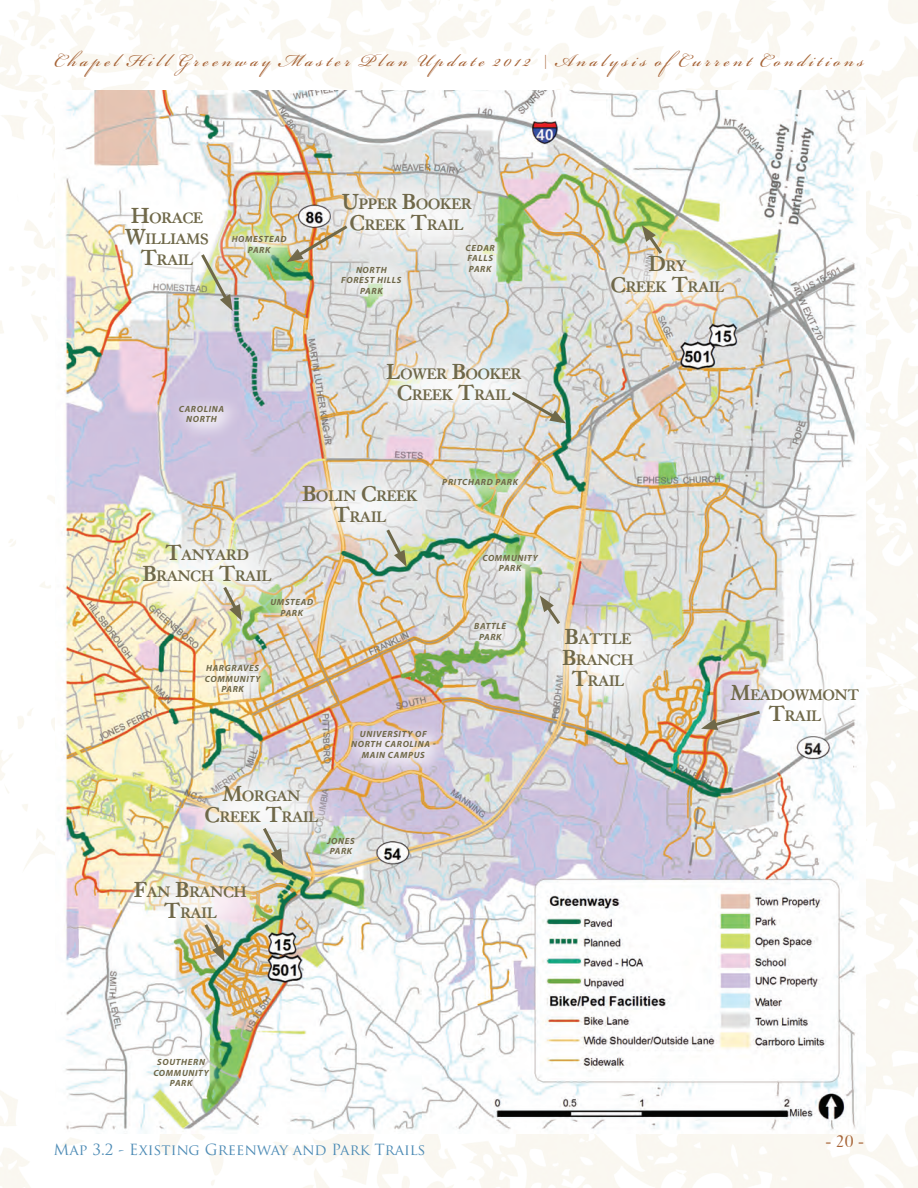
<style>
.page{position:relative;width:918px;height:1188px;background:#fff}
.page>*{position:absolute;margin:0;border:0;box-sizing:border-box;transform-origin:0 0}
.t1{font:27px "Bickham Script Pro";letter-spacing:.14em;color:#a66336}
.t2{font:18px "Bliss Normal";color:#a66336}
.t3{font:15px "Trajan Pro";color:#4d8bb5}
.t4{font:700 14.7px/21px "Bliss";color:#6f6849;text-align:center}
.t5{font:italic 700 9px/10.5px "Myriad Pro";letter-spacing:.07em;color:#6f6849;text-align:center}
.s1{font-family:"Californian FB";font-size:15px}
.s2{font-size:21px}
</style>
<div class="page">
<img style="left:56px;top:90px;width:810px;height:1043px">
<img style="left:268px;top:451px;width:185px;height:108px">
<svg style="left:306px;top:159px;width:200px;height:109px"></svg>
<img style="left:576px;top:221px;width:183px;height:109px">
<img style="left:170px;top:751px;width:183px;height:109px">
<svg style="left:384px;top:526px;width:23px;height:41px"></svg>
<svg style="left:260px;top:825px;width:23px;height:40px"></svg>
<svg style="left:287px;top:223px;width:64px;height:39px;background:#d2c3b0"></svg>
<svg style="left:642px;top:225px;width:23px;height:32px"></svg>
<svg style="left:352px;top:329px;width:204px;height:108px"></svg>
<img style="left:527px;top:594px;width:142px;height:129px">
<svg style="left:540px;top:596px;width:23px;height:31px"></svg>
<svg style="left:695px;top:650px;width:198px;height:109px"></svg>
<svg style="left:701px;top:708px;width:62px;height:22px"></svg>
<img style="left:99px;top:847px;width:183px;height:109px">
<svg style="left:202px;top:921px;width:23px;height:41px"></svg>
<img style="left:108px;top:509px;width:198px;height:110px">
<svg style="left:221px;top:584px;width:21px;height:37px"></svg>
<div style="left:454px;top:233px;width:58px;height:56px;background:#fff;opacity:.75"></div>
<div style="left:315px;top:826px;width:56px;height:46px;background:#fff;opacity:.75"></div>
<div style="left:142px;top:1047px;width:84px;height:57px;background:#fff;opacity:.75"></div>
<div style="left:330px;top:255px;width:88px;height:56px;background:#fff;opacity:.75"></div>
<div style="left:431px;top:467px;width:104px;height:35px;background:#fff;opacity:.75"></div>
<div style="left:221px;top:224px;width:82px;height:46px;background:#fff;opacity:.75"></div>
<div style="left:463px;top:611px;width:60px;height:46px;background:#fff;opacity:.75"></div>
<div style="left:260px;top:587px;width:70px;height:46px;background:#fff;opacity:.75"></div>
<div style="left:471px;top:543px;width:84px;height:46px;background:#fff;opacity:.75"></div>
<div style="left:194px;top:653px;width:83px;height:57px;background:#fff;opacity:.75"></div>
<div style="left:168px;top:394px;width:72px;height:46px;background:#fff;opacity:.75"></div>
<div style="left:340px;top:719px;width:112px;height:57px;background:#fff;opacity:.75"></div>
<svg style="left:509px;top:389px;width:57px;height:35px;background:#c9cabc"></svg>
<svg style="left:89px;top:173px;width:153px;height:130px"></svg>
<svg style="left:198px;top:251px;width:35px;height:60px;background:#ceccb4"></svg>
<h1 class="t1" style="left:54px;top:41px;width:811px">Chapel Hill Greenway Master Plan Update 2012 <span class="s1">|</span> Analysis ofCurrent Conditions</h1>
<h3 class="t4" style="left:125px;top:208px;width:84px"><span class="s2">H</span>ORACE<br><span class="s2">W</span>ILLIAMS<br><span class="s2">T</span>RAIL</h3>
<p class="t5" style="left:232px;top:234px;width:57px">HOMESTEAD<br>PARK</p>
<h3 class="t4" style="left:342px;top:193px;width:131px"><span class="s2">U</span>PPER <span class="s2">B</span>OOKER<br><span class="s2">C</span>REEK <span class="s2">T</span>RAIL</h3>
<p class="t5" style="left:341px;top:264px;width:62px">NORTH<br>FOREST HILLS<br>PARK</p>
<p class="t5" style="left:466px;top:242px;width:31px;text-align:left">CEDAR<br>FALLS<br>PARK</p>
<h3 class="t4" style="left:611px;top:256px;width:115px"><span class="s2">D</span>RY<br><span class="s2">C</span>REEK <span class="s2">T</span>RAIL</h3>
<p class="t5" style="left:179px;top:403px;width:47px">CAROLINA<br>NORTH</p>
<h3 class="t4" style="left:143px;top:545px;width:130px"><span class="s2">T</span>ANYARD<br><span class="s2">B</span>RANCH <span class="s2">T</span>RAIL</h3>
<h3 class="t4" style="left:387px;top:363px;width:136px"><span class="s2">L</span>OWER <span class="s2">B</span>OOKER<br><span class="s2">C</span>REEK <span class="s2">T</span>RAIL</h3>
<h3 class="t4" style="left:303px;top:485px;width:116px"><span class="s2">B</span>OLIN <span class="s2">C</span>REEK<br><span class="s2">T</span>RAIL</h3>
<p class="t5" style="left:442px;top:476px;width:77px">PRITCHARD PARK</p>
<p class="t5" style="left:482px;top:552px;width:57px">COMMUNITY<br>PARK</p>
<p class="t5" style="left:270px;top:597px;width:44px">UMSTEAD<br>PARK</p>
<p class="t5" style="left:205px;top:663px;width:57px">HARGRAVES<br>COMMUNITY<br>PARK</p>
<p class="t5" style="left:351px;top:728px;width:86px">UNIVERSITY OF<br>NORTH CAROLINA -<br>MAIN CAMPUS</p>
<h3 class="t4" style="left:205px;top:786px;width:115px"><span class="s2">M</span>ORGAN<br><span class="s2">C</span>REEK <span class="s2">T</span>RAIL</h3>
<p class="t5" style="left:327px;top:835px;width:29px;text-align:left">JONES<br>PARK</p>
<h3 class="t4" style="left:134px;top:882px;width:114px"><span class="s2">F</span>AN <span class="s2">B</span>RANCH<br><span class="s2">T</span>RAIL</h3>
<p class="t5" style="left:474px;top:621px;width:34px">BATTLE<br>PARK</p>
<h3 class="t4" style="left:563px;top:628px;width:73px"><span class="s2">B</span>ATTLE<br><span class="s2">B</span>RANCH<br><span class="s2">T</span>RAIL</h3>
<h3 class="t4" style="left:731px;top:685px;width:130px"><span class="s2">M</span>EADOWMONT<br><span class="s2">T</span>RAIL</h3>
<p class="t5" style="left:153px;top:1057px;width:57px">SOUTHERN<br>COMMUNITY<br>PARK</p>
<h3 class="t3" style="left:53px;top:1140px;width:374px">Map 3.2 - Existing Greenway and Park Trails</h3>
<h2 class="t2" style="left:826px;top:1130px;width:40px">- 20 -</h2>
</div>
